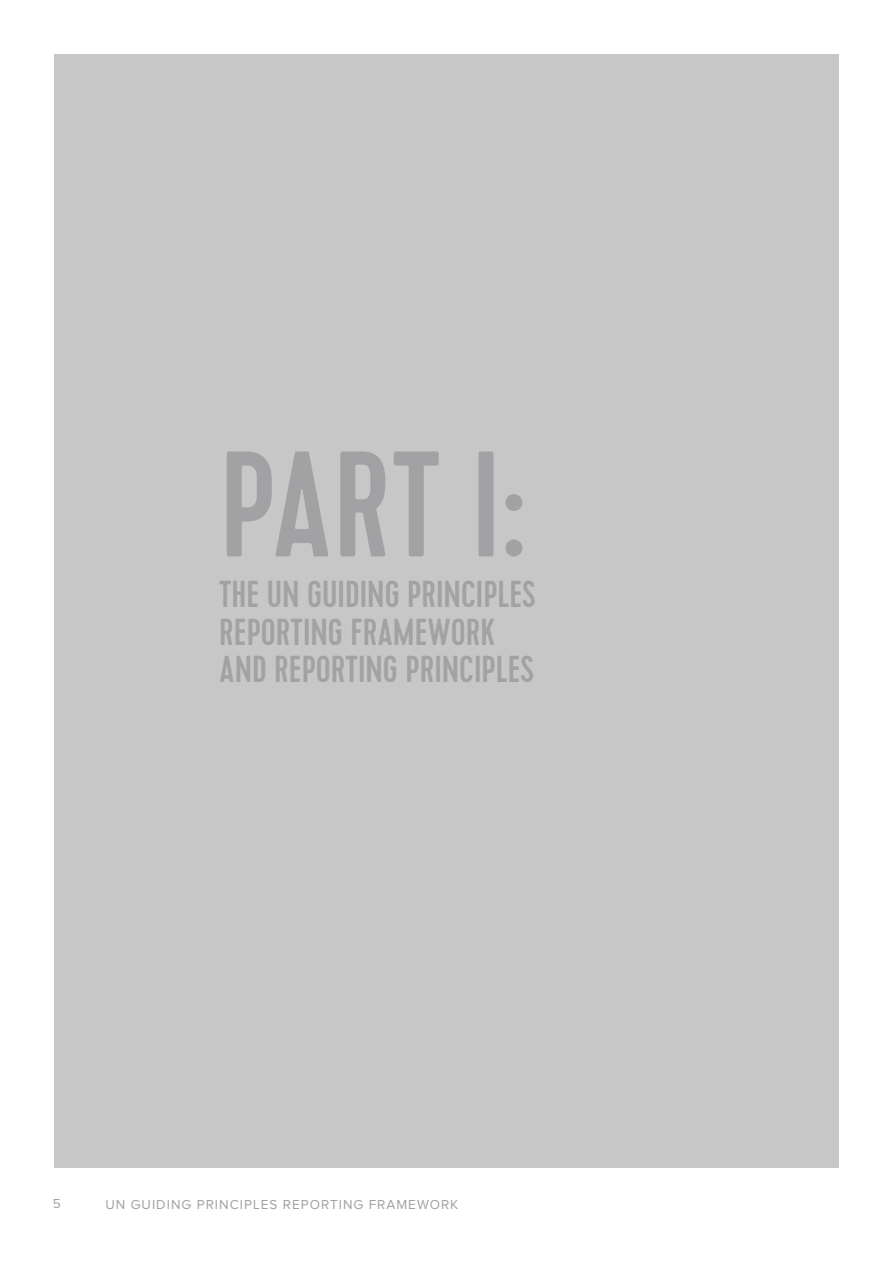
<style>
.page{position:relative;width:893px;height:1263px;background:#fff}
.page>*{position:absolute;margin:0;border:0;box-sizing:border-box;transform-origin:0 0}
.t1{font:500 150px "Cervo";color:#a2a2a4}
.t2{font:500 37.5px/37.5px "Cervo";color:#a2a2a4}
.t3{font:13.5px "Proxima Nova A";letter-spacing:.075em;color:#a0a1a2}
</style>
<div class="page">
<div style="left:54px;top:54px;width:785px;height:1113px;background:#c7c7c8"></div>
<h1 class="t1" style="left:219px;top:417px;width:306px">PART I:</h1>
<p class="t2" style="left:219px;top:577px;width:318px">THE UN GUIDING PRINCIPLES<br>REPORTING FRAMEWORK<br>AND REPORTING PRINCIPLES</p>
<p class="t3" style="left:53px;top:1195px;width:9px">5</p>
<p class="t3" style="left:105px;top:1197px;width:354px">UN GUIDING PRINCIPLES REPORTING FRAMEWORK</p>
</div>
